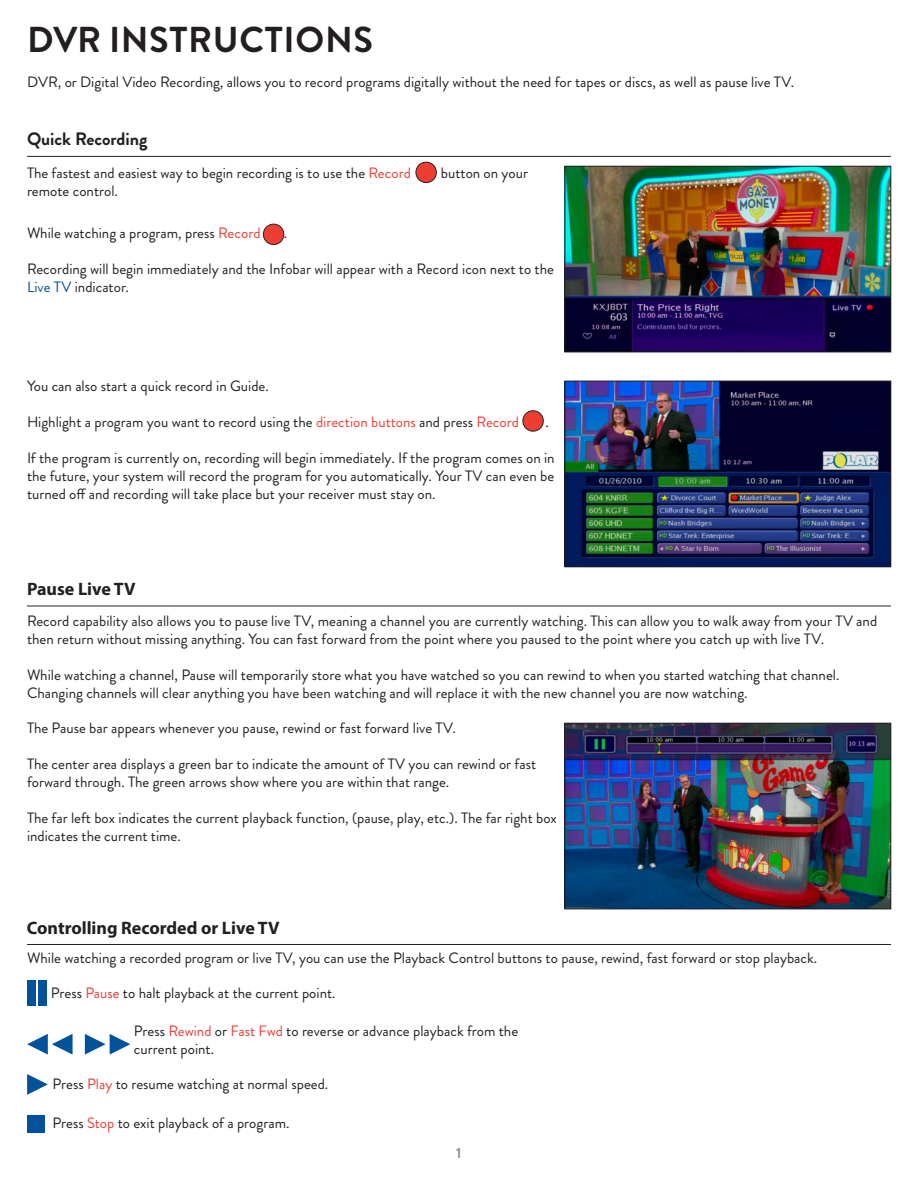
<style>
.page{position:relative;width:918px;height:1188px;background:#fff}
.page>*{position:absolute;margin:0;border:0;box-sizing:border-box;transform-origin:0 0}
.t1{font:700 36px "Brandon Grotesque";letter-spacing:.02em;color:#231f20}
.t2{font:700 18px "Myriad Pro";color:#231f20}
.t3{font:700 18px "Brandon Grotesque";color:#231f20}
.t4{font:15px/18px "Brandon Grotesque";color:#231f20}
.t5{font:700 15px "Brandon Grotesque";color:#939598}
.s1{color:#ee3e34}
.s2{color:#01529a}
</style>
<div class="page">
<hr style="left:27px;top:944px;width:864px;height:1px;background:#231f20">
<div style="left:27px;top:980px;width:9px;height:26px;background:#01529a"></div>
<div style="left:38px;top:980px;width:9px;height:26px;background:#01529a"></div>
<svg style="left:27px;top:1034px;width:46px;height:21px"></svg>
<svg style="left:85px;top:1034px;width:45px;height:21px"></svg>
<svg style="left:27px;top:1074px;width:21px;height:21px"></svg>
<div style="left:27px;top:1115px;width:17px;height:17px;background:#01529a"></div>
<div style="left:416px;top:162px;width:20px;height:21px;background:#ee3e34;border-radius:50%"></div>
<div style="left:416px;top:162px;width:20px;height:21px;border:1px solid #231f20;border-radius:50%"></div>
<div style="left:263px;top:224px;width:21px;height:21px;background:#ee3e34;border-radius:50%"></div>
<div style="left:263px;top:224px;width:21px;height:21px;border:1px solid #231f20;border-radius:50%"></div>
<img style="left:567px;top:168px;width:322px;height:182px">
<div style="left:565px;top:166px;width:326px;height:186px;border:1px solid #231f20"></div>
<hr style="left:27px;top:156px;width:864px;height:1px;background:#231f20">
<div style="left:523px;top:411px;width:20px;height:20px;background:#ee3e34;border-radius:50%"></div>
<div style="left:523px;top:411px;width:20px;height:20px;border:1px solid #231f20;border-radius:50%"></div>
<img style="left:567px;top:383px;width:322px;height:182px">
<div style="left:565px;top:381px;width:326px;height:186px;border:1px solid #231f20"></div>
<hr style="left:27px;top:606px;width:864px;height:1px;background:#231f20">
<img style="left:567px;top:725px;width:322px;height:182px">
<div style="left:565px;top:723px;width:326px;height:186px;border:1px solid #231f20"></div>
<h1 class="t1" style="left:27px;top:15px;width:348px">DVR INSTRUCTIONS</h1>
<p class="t4" style="left:27px;top:73px;width:769px">DVR, or Digital Video Recording, allows you to record programs digitally without the need for tapes or discs, as well as pause live TV.</p>
<p class="t3" style="left:27px;top:126px;width:122px">Quick Recording</p>
<p class="t4" style="left:27px;top:164px;width:385px">The fastest and easiest way to begin recording is to use the <span class="s1">Record</span></p>
<p class="t4" style="left:441px;top:164px;width:89px">button on your</p>
<p class="t4" style="left:27px;top:182px;width:92px">remote control.</p>
<p class="t4" style="left:27px;top:225px;width:235px">While watching a program, press <span class="s1">Record</span></p>
<p class="t4" style="left:284px;top:225px;width:5px">.</p>
<p class="t4" style="left:27px;top:261px;width:529px">Recording will begin immediately and the Infobar will appear with a Record icon next to the<br><span class="s2">Live TV</span> indicator.</p>
<p class="t4" style="left:27px;top:377px;width:243px">You can also start a quick record in Guide.</p>
<p class="t4" style="left:27px;top:413px;width:494px">Highlight a program you want to record using the <span class="s1">direction buttons</span> and press <span class="s1">Record</span></p>
<p class="t4" style="left:546px;top:413px;width:5px">.</p>
<p class="t4" style="left:27px;top:449px;width:529px;text-align:justify">If the program is currently on, recording will begin immediately. If the program comes on in the future, your system will record the program for you automatically. Your TV can even be turned off and recording will take place but your receiver must stay on.</p>
<p class="t2" style="left:27px;top:577px;width:110px">Pause Live TV</p>
<p class="t4" style="left:27px;top:613px;width:852px">Record capability also allows you to pause live TV, meaning a channel you are currently watching. This can allow you to walk away from your TV and then return without missing anything. You can fast forward from the point where you paused to the point where you catch up with live TV.</p>
<p class="t4" style="left:27px;top:667px;width:814px">While watching a channel, Pause will temporarily store what you have watched so you can rewind to when you started watching that channel.<br>Changing channels will clear anything you have been watching and will replace it with the new channel you are now watching.</p>
<p class="t4" style="left:27px;top:720px;width:430px">The Pause bar appears whenever you pause, rewind or fast forward live TV.</p>
<p class="t4" style="left:27px;top:756px;width:511px">The center area displays a green bar to indicate the amount of TV you can rewind or fast forward through. The green arrows show where you are within that range.</p>
<p class="t4" style="left:27px;top:810px;width:531px">The far left box indicates the current playback function, (pause, play, etc.). The far right box indicates the current time.</p>
<p class="t2" style="left:27px;top:916px;width:254px">Controlling Recorded or Live TV</p>
<p class="t4" style="left:27px;top:949px;width:792px">While watching a recorded program or live TV, you can use the Playback Control buttons to pause, rewind, fast forward or stop playback.</p>
<p class="t4" style="left:51px;top:984px;width:286px">Press <span class="s1">Pause</span> to halt playback at the current point.</p>
<p class="t4" style="left:134px;top:1022px;width:386px">Press <span class="s1">Rewind</span> or <span class="s1">Fast Fwd</span> to reverse or advance playback from the current point.</p>
<p class="t4" style="left:53px;top:1075px;width:277px">Press <span class="s1">Play</span> to resume watching at normal speed.</p>
<p class="t4" style="left:53px;top:1114px;width:238px">Press <span class="s1">Stop</span> to exit playback of a program.</p>
<p class="t5" style="left:456px;top:1143px;width:7px">1</p>
</div>
